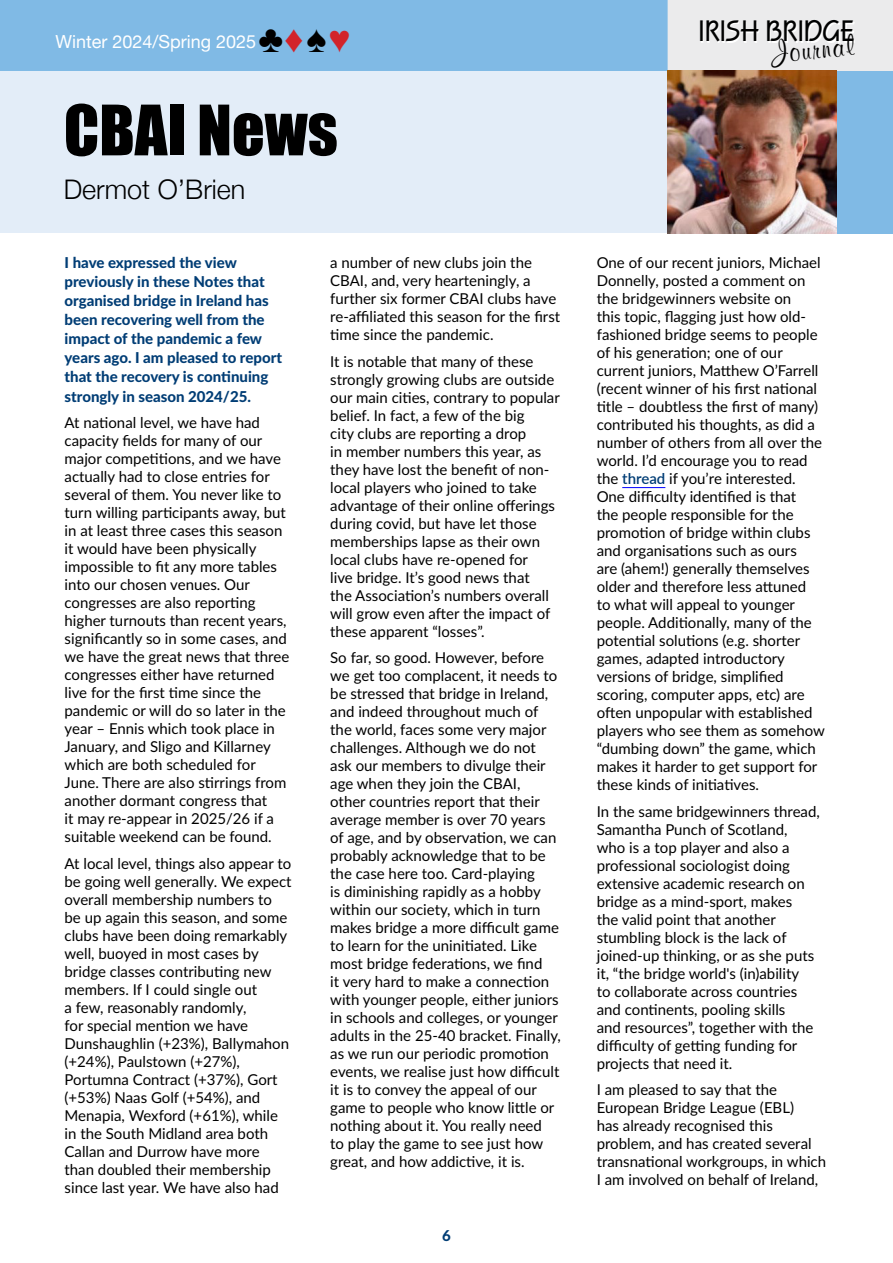
<style>
.page{position:relative;width:893px;height:1263px;background:#fff}
.page>*{position:absolute;margin:0;border:0;box-sizing:border-box;transform-origin:0 0}
.t1{font:64.2px "Impact";color:#000}
.t2{font:700 30.6px "Squire D";color:#000101}
.t3{font:700 30.6px "Murray Hill BT";color:#000}
.t4{font:300 27px "Helvetica Neue";color:#000}
.t5{font:18px "Helvetica Neue";color:#fff}
.t6{font:15px/18px "Lato";color:#000}
.t7{font:800 15px/19px "Lato";color:#003d75}
.s1{font-family:"Andale Mono";font-size:38.1px;color:#000}
.s2{font-family:"Andale Mono";font-size:38.1px;color:#d2232a}
.s3{font-weight:600;color:#003d75}
</style>
<div class="page">
<div style="left:0;top:0;width:892px;height:73px;background:#80bae5"></div>
<div style="left:668px;top:0;width:225px;height:72px;background:#ebebec"></div>
<div style="left:702px;top:22px;width:153px;height:21px;background:linear-gradient(to right,#f2f2f2,#f2f2f3)"></div>
<div style="left:0;top:72px;width:669px;height:161px;background:#e3edf8"></div>
<div style="left:668px;top:72px;width:225px;height:162px;background:#80bae5"></div>
<img style="left:668px;top:70px;width:168px;height:164px">
<hr style="left:622px;top:487px;width:43px;height:1px;background:#00f">
<p class="t5" style="left:56px;top:28px;width:297px">Winter 2024/Spring 2025 <span class="s1">♣</span><span class="s2">♦</span><span class="s1">♠</span><span class="s2">♥</span></p>
<h1 class="t1" style="left:64px;top:80px;width:276px">CBAI News</h1>
<h3 class="t4" style="left:64px;top:167px;width:183px">Dermot O’Brien</h3>
<p class="t7" style="left:65px;top:252px;width:219px">I have expressed the view previously in these Notes that organised bridge in Ireland has been recovering well from the impact of the pandemic a few years ago. I am pleased to report that the recovery is continuing strongly in season 2024/25.</p>
<p class="t6" style="left:65px;top:413px;width:226px">At national level, we have had capacity fields for many of our major competitions, and we have actually had to close entries for several of them. You never like to turn willing participants away, but in at least three cases this season it would have been physically impossible to fit any more tables into our chosen venues. Our congresses are also reporting higher turnouts than recent years, significantly so in some cases, and we have the great news that three congresses either have returned live for the first time since the pandemic or will do so later in the year – Ennis which took place in<br>January, and Sligo and Killarney which are both scheduled for<br>June. There are also stirrings from another dormant congress that<br>it may re-appear in 2025/26 if a suitable weekend can be found.</p>
<p class="t6" style="left:65px;top:854px;width:229px">At local level, things also appear to be going well generally. We expect overall membership numbers to be up again this season, and some clubs have been doing remarkably well, buoyed in most cases by bridge classes contributing new members. If I could single out<br>a few, reasonably randomly,<br>for special mention we have<br>Dunshaughlin (+23%), Ballymahon (+24%), Paulstown (+27%),<br>Portumna Contract (+37%), Gort (+53%) Naas Golf (+54%), and<br>Menapia, Wexford (+61%), while in the South Midland area both<br>Callan and Durrow have more than doubled their membership since last year. We have also had</p>
<p class="t6" style="left:330px;top:253px;width:232px">a number of new clubs join the<br>CBAI, and, very hearteningly, a further six former CBAI clubs have re-affiliated this season for the first time since the pandemic.</p>
<p class="t6" style="left:330px;top:351px;width:231px">It is notable that many of these strongly growing clubs are outside our main cities, contrary to popular belief. In fact, a few of the big<br>city clubs are reporting a drop<br>in member numbers this year, as they have lost the benefit of non&shy;local players who joined to take advantage of their online offerings during covid, but have let those memberships lapse as their own local clubs have re-opened for<br>live bridge. It’s good news that<br>the Association’s numbers overall will grow even after the impact of these apparent “losses”.</p>
<p class="t6" style="left:330px;top:648px;width:232px">So far, so good. However, before we get too complacent, it needs to be stressed that bridge in Ireland, and indeed throughout much of the world, faces some very major challenges. Although we do not ask our members to divulge their age when they join the CBAI,<br>other countries report that their average member is over 70 years of age, and by observation, we can probably acknowledge that to be the case here too. Card-playing<br>is diminishing rapidly as a hobby within our society, which in turn makes bridge a more difficult game to learn for the uninitiated. Like most bridge federations, we find<br>it very hard to make a connection with younger people, either juniors in schools and colleges, or younger adults in the 25-40 bracket. Finally, as we run our periodic promotion events, we realise just how difficult it is to convey the appeal of our game to people who know little or nothing about it. You really need<br>to play the game to see just how great, and how addictive, it is.</p>
<p class="t7" style="left:442px;top:1225px;width:10px">6</p>
<h2 class="t2" style="left:699px;top:14px;width:157px">IRISH BRIDGE</h2>
<h2 class="t3" style="left:769px;top:34px;width:84px;rotate:-6deg">Journal</h2>
<p class="t6" style="left:597px;top:253px;width:230px">One of our recent juniors, Michael<br>Donnelly, posted a comment on the bridgewinners website on<br>this topic, flagging just how old&shy;fashioned bridge seems to people of his generation; one of our current juniors, Matthew O’Farrell (recent winner of his first national title – doubtless the first of many) contributed his thoughts, as did a number of others from all over the world. I’d encourage you to read the <span class="s3">thread</span> if you’re interested.<br>One difficulty identified is that<br>the people responsible for the promotion of bridge within clubs and organisations such as ours<br>are (ahem!) generally themselves older and therefore less attuned<br>to what will appeal to younger people. Additionally, many of the potential solutions (e.g. shorter games, adapted introductory versions of bridge, simplified scoring, computer apps, etc) are often unpopular with established players who see them as somehow “dumbing down” the game, which makes it harder to get support for these kinds of initiatives.</p>
<p class="t6" style="left:597px;top:801px;width:225px">In the same bridgewinners thread,<br>Samantha Punch of Scotland, who is a top player and also a professional sociologist doing extensive academic research on bridge as a mind-sport, makes<br>the valid point that another stumbling block is the lack of joined-up thinking, or as she puts it, “the bridge world's (in)ability<br>to collaborate across countries and continents, pooling skills<br>and resources”, together with the difficulty of getting funding for projects that need it.</p>
<p class="t6" style="left:597px;top:1080px;width:231px">I am pleased to say that the<br>European Bridge League (EBL)<br>has already recognised this problem, and has created several transnational workgroups, in which<br>I am involved on behalf of Ireland,</p>
</div>
